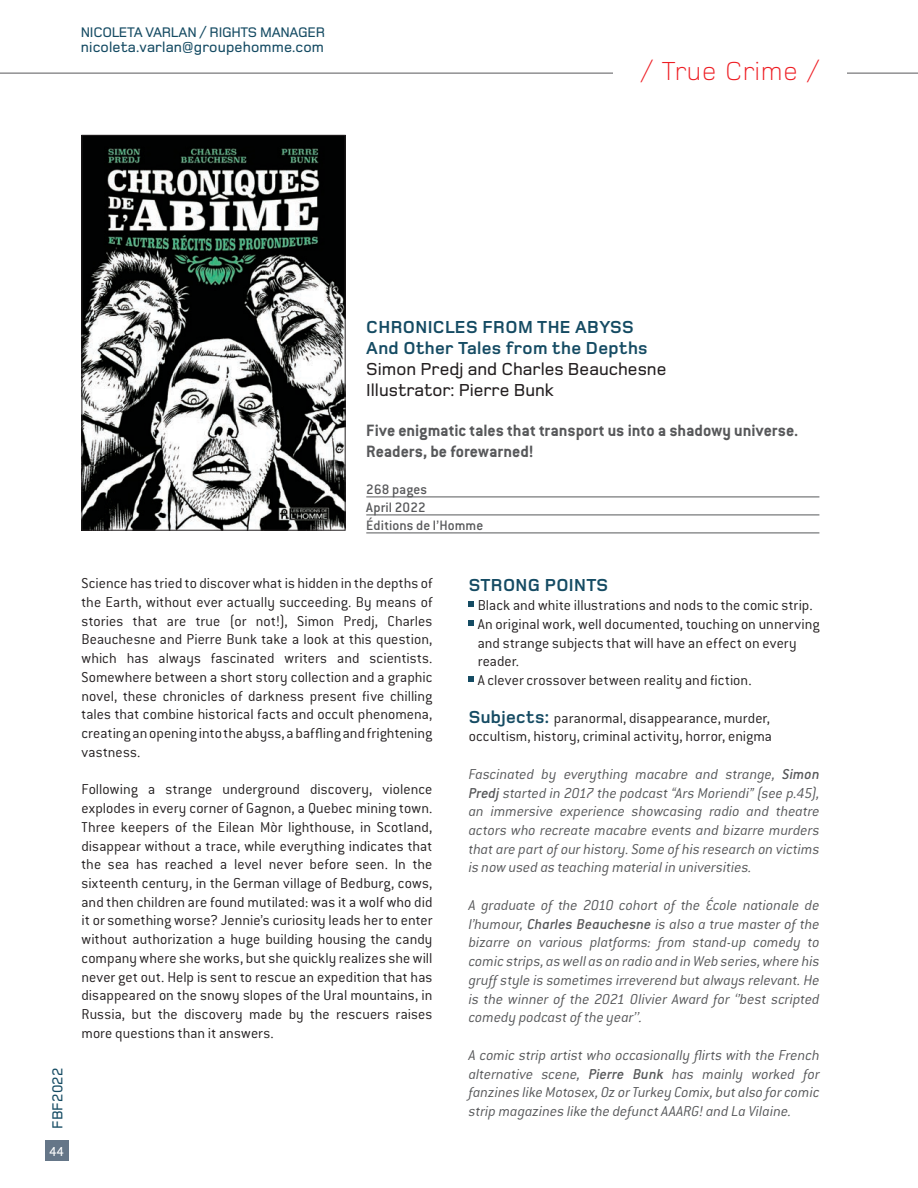
<style>
.page{position:relative;width:918px;height:1188px;background:#fff}
.page>*{position:absolute;margin:0;border:0;box-sizing:border-box;transform-origin:0 0}
.t1{font:300 27px "Foundry Monoline";letter-spacing:.025em;color:#ee1d23}
.t2{font:700 18px/21px "Conduit ITC";letter-spacing:-.005em;color:#57585a}
.t3{font:700 18px/21px "Foundry Monoline";letter-spacing:.02em;color:#154b63}
.t4{font:500 18px/21px "Foundry Monoline";color:#231f20}
.t5{font:300 15.75px/18.8px "Conduit ITC";letter-spacing:.005em;color:#231f20}
.t6{font:italic 300 15.75px/18.8px "Conduit ITC";color:#57585a;text-align:justify}
.t7{font:500 15px "Foundry Monoline";letter-spacing:.01em;color:#154b63}
.t8{font:500 15px/18px "Conduit ITC";letter-spacing:.005em;color:#57585a}
.t9{font:500 14.4px "Foundry Monoline";letter-spacing:-.02em;color:#154b63}
.t10{font:500 13.5px "Foundry Monoline";color:#fff}
.s1{font-family:"Foundry Monoline";font-weight:700;font-size:18px;color:#154b63}
.s2{font-weight:500}
</style>
<div class="page">
<div style="left:45px;top:1140px;width:23px;height:21px;background:#657688"></div>
<hr style="left:366px;top:497px;width:453px;height:1px;background:#57585a">
<hr style="left:366px;top:515px;width:453px;height:1px;background:#57585a">
<hr style="left:366px;top:533px;width:453px;height:1px;background:#57585a">
<svg style="left:469px;top:602px;width:5px;height:5px"></svg>
<svg style="left:469px;top:621px;width:5px;height:5px"></svg>
<svg style="left:469px;top:677px;width:5px;height:5px"></svg>
<img style="left:83px;top:137px;width:261px;height:392px">
<div style="left:81px;top:135px;width:265px;height:396px;border:1px solid #231f20"></div>
<hr style="left:0;top:73px;width:918px;height:1px;background:#57585a">
<div style="left:613px;top:58px;width:234px;height:61px;background:#fff"></div>
<p class="t9" style="left:81px;top:24px;width:246px">NICOLETA VARLAN / RIGHTS MANAGER</p>
<p class="t7" style="left:81px;top:39px;width:245px">nicoleta.varlan@groupehomme.com</p>
<h1 class="t1" style="left:640px;top:57px;width:181px">/ True Crime /</h1>
<p class="t3" style="left:366px;top:317px;width:283px">CHRONICLES FROM THE ABYSS<br>And Other Tales from the Depths</p>
<p class="t4" style="left:366px;top:359px;width:302px">Simon Predj and Charles Beauchesne<br>Illustrator: Pierre Bunk</p>
<p class="t2" style="left:366px;top:420px;width:434px">Five enigmatic tales that transport us into a shadowy universe.<br>Readers, be forewarned!</p>
<p class="t8" style="left:366px;top:480px;width:119px">268 pages<br>April 2022<br>Éditions de l’Homme</p>
<p class="t7" style="left:50px;top:1129px;width:63px;rotate:-90deg">FBF2022</p>
<p class="t10" style="left:49px;top:1144px;width:17px">44</p>
<p class="t5" style="left:82px;top:574px;width:353px;text-align:justify">Science has tried to discover what is hidden in the depths of the Earth, without ever actually succeeding. By means of stories that are true (or not!), Simon Predj, Charles Beauchesne and Pierre Bunk take a look at this question, which has always fascinated writers and scientists.<br>Somewhere between a short story collection and a graphic novel, these chronicles of darkness present five chilling tales that combine historical facts and occult phenomena, creating an opening into the abyss, a baffling and frightening vastness.</p>
<p class="t5" style="left:82px;top:780px;width:353px;text-align:justify">Following a strange underground discovery, violence explodes in every corner of Gagnon, a Quebec mining town.<br>Three keepers of the Eilean Mòr lighthouse, in Scotland, disappear without a trace, while everything indicates that the sea has reached a level never before seen. In the sixteenth century, in the German village of Bedburg, cows, and then children are found mutilated: was it a wolf who did it or something worse? Jennie’s curiosity leads her to enter without authorization a huge building housing the candy company where she works, but she quickly realizes she will never get out. Help is sent to rescue an expedition that has disappeared on the snowy slopes of the Ural mountains, in Russia, but the discovery made by the rescuers raises more questions than it answers.</p>
<p class="t3" style="left:469px;top:575px;width:141px">STRONG POINTS</p>
<p class="t5" style="left:478px;top:596px;width:343px">Black and white illustrations and nods to the comic strip.<br>An original work, well documented, touching on unnerving and strange subjects that will have an effect on every reader.<br>A clever crossover between reality and fiction.</p>
<p class="t5" style="left:469px;top:708px;width:305px"><span class="s1">Subjects:</span> paranormal, disappearance, murder, occultism, history, criminal activity, horror, enigma</p>
<p class="t6" style="left:469px;top:765px;width:353px">Fascinated by everything macabre and strange, <span class="s2">Simon Predj</span> started in 2017 the podcast “Ars Moriendi” (see p.45), an immersive experience showcasing radio and theatre actors who recreate macabre events and bizarre murders that are part of our history. Some of his research on victims is now used as teaching material in universities.</p>
<p class="t6" style="left:469px;top:896px;width:353px">A graduate of the 2010 cohort of the École nationale de l’humour, <span class="s2">Charles Beauchesne</span> is also a true master of the bizarre on various platforms: from stand-up comedy to comic strips, as well as on radio and in Web series, where his gruff style is sometimes irreverend but always relevant. He is the winner of the 2021 Olivier Award for ‘’best scripted comedy podcast of the year’’.</p>
<p class="t6" style="left:469px;top:1046px;width:353px">A comic strip artist who occasionally flirts with the French alternative scene, <span class="s2">Pierre Bunk</span> has mainly worked for fanzines like Motosex, Oz or Turkey Comix, but also for comic strip magazines like the defunct AAARG! and La Vilaine.</p>
</div>
